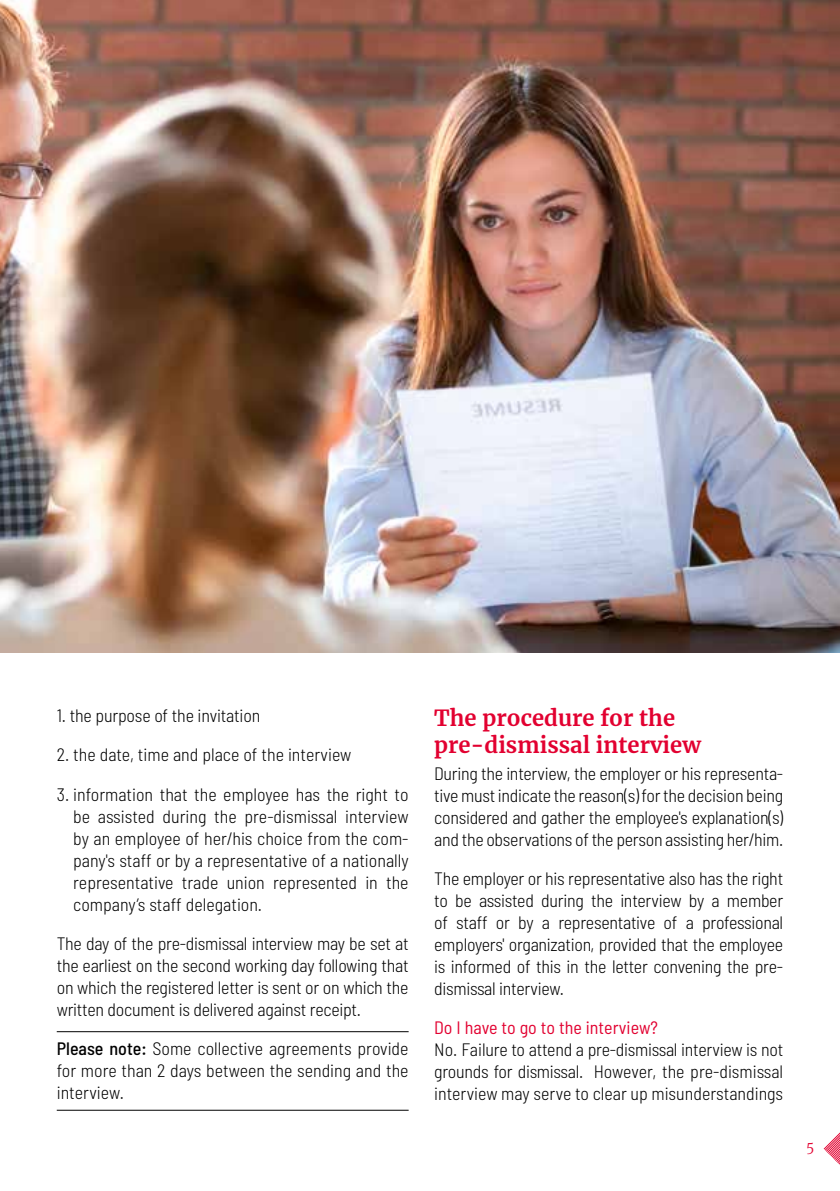
<style>
.page{position:relative;width:840px;height:1191px;background:#fff}
.page>*{position:absolute;margin:0;border:0;box-sizing:border-box;transform-origin:0 0}
.t1{font:700 22px/26.4px "Merriweather";color:#e20030}
.t2{font:300 semi-condensed 18px/22px "Barlow";letter-spacing:-.01em;color:#000;text-align:justify}
.t3{font:semi-condensed 18px "Barlow";color:#e20030}
.t4{font:300 14px "Merriweather";color:#e20030}
.s1{font-weight:500}
</style>
<div class="page">
<svg style="left:823px;top:1133px;width:16px;height:31px"></svg>
<hr style="left:57px;top:1031px;width:351px;height:1px;background:#000">
<hr style="left:57px;top:1109px;width:351px;height:1px;background:#000">
<img style="left:0;top:0;width:839px;height:652px">
<p class="t2" style="left:57px;top:704px;width:205px">1. the purpose of the invitation</p>
<p class="t2" style="left:57px;top:743px;width:296px">2. the date, time and place of the interview</p>
<p class="t2" style="left:73px;top:782px;width:337px;text-indent:-16px">3. information that the employee has the right to be assisted during the pre-dismissal interview by an employee of her/his choice from the com&shy;pany's staff or by a representative of a nationally representative trade union represented in the company’s staff delegation.</p>
<p class="t2" style="left:57px;top:931px;width:353px">The day of the pre-dismissal interview may be set at the earliest on the second working day following that on which the registered letter is sent or on which the written document is delivered against receipt.</p>
<p class="t2" style="left:57px;top:1036px;width:353px"><span class="s1">Please note:</span> Some collective agreements provide for more than 2 days between the sending and the interview.</p>
<p class="t1" style="left:434px;top:704px;width:268px">The procedure for the pre-dismissal interview</p>
<p class="t2" style="left:434px;top:762px;width:350px">During the interview, the employer or his representa&shy;tive must indicate the reason(s) for the decision being considered and gather the employee's explanation(s) and the observations of the person assisting her/him.</p>
<p class="t2" style="left:434px;top:867px;width:350px">The employer or his representative also has the right to be assisted during the interview by a member of staff or by a representative of a professional employers' organization, provided that the employee is informed of this in the letter convening the pre&shy;dismissal interview.</p>
<p class="t3" style="left:434px;top:1016px;width:225px">Do I have to go to the interview?</p>
<p class="t2" style="left:434px;top:1038px;width:350px">No. Failure to attend a pre-dismissal interview is not grounds for dismissal. However, the pre-dismissal interview may serve to clear up misunderstandings</p>
<p class="t4" style="left:805px;top:1137px;width:10px">5</p>
</div>
